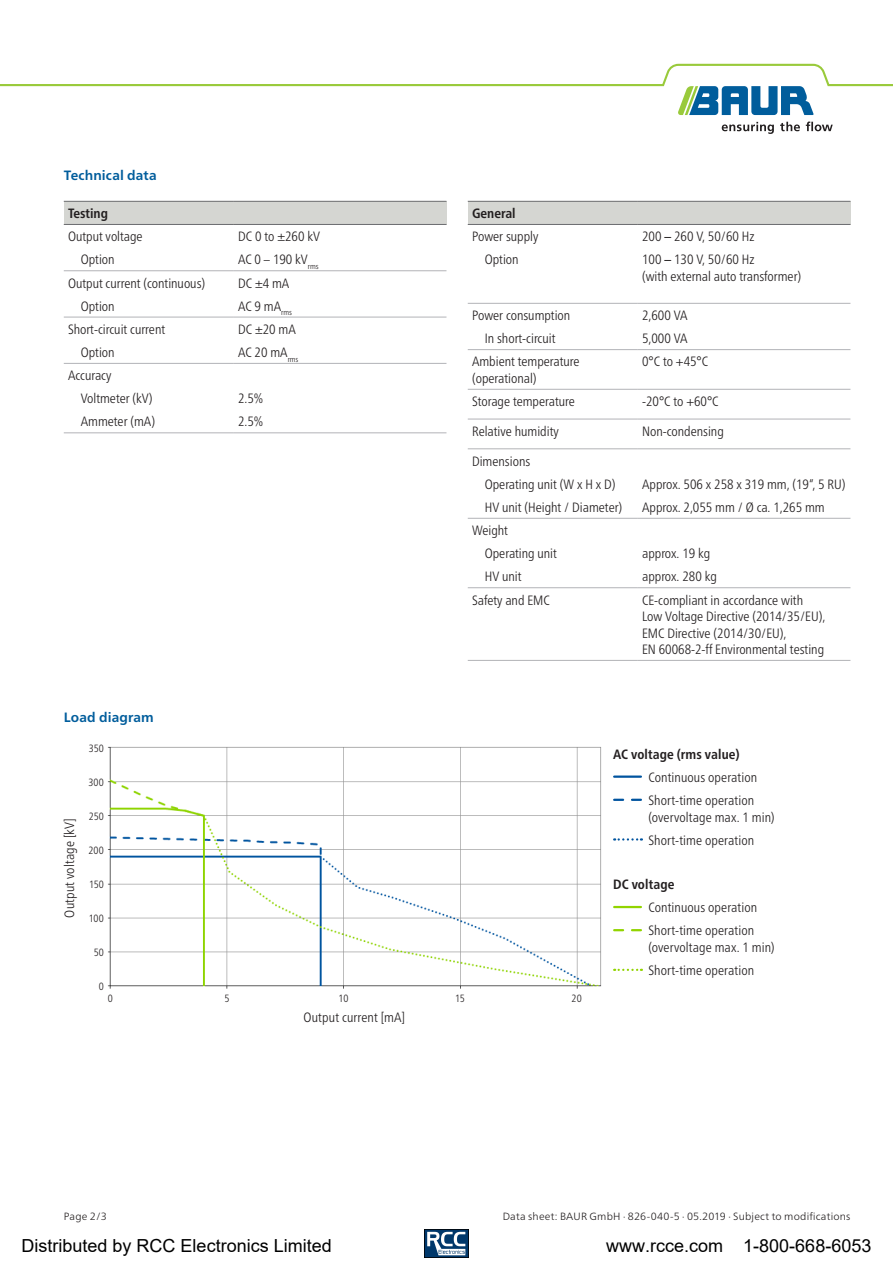
<style>
.page{position:relative;width:893px;height:1263px;background:#fff}
.page>*{position:absolute;margin:0;border:0;box-sizing:border-box;transform-origin:0 0}
.t1{font:18px "Arial";color:#000}
.t2{font:300 condensed 13.5px/16.5px "Frutiger Neue LTW1 G";color:#231f20}
.t3{font:700 condensed 13.5px "Frutiger Neue LTW1 G";letter-spacing:.005em;color:#231f20}
.t4{font:700 13.5px "Frutiger Neue LTW1 G";letter-spacing:.01em;color:#005d9c}
.t5{font:300 10.5px "Frutiger Neue LTW1 G";letter-spacing:.015em;color:#231f20}
.t6{font:300 condensed 10.5px "Frutiger Neue LTW1 G";letter-spacing:.01em;color:#231f20}
.s1{font-weight:400}
</style>
<div class="page">
<svg style="left:722px;top:122px;width:52px;height:12px"></svg>
<svg style="left:780px;top:122px;width:20px;height:9px"></svg>
<svg style="left:806px;top:122px;width:27px;height:9px"></svg>
<svg style="left:0;top:64px;width:893px;height:51px"></svg>
<div style="left:64px;top:201px;width:382px;height:23px;background:#d5d6d2"></div>
<hr style="left:64px;top:201px;width:170px;height:1px;background:#6c6d70">
<hr style="left:234px;top:201px;width:212px;height:1px;background:#6c6d70">
<hr style="left:64px;top:432px;width:170px;height:1px;background:#b2b3b7">
<hr style="left:234px;top:432px;width:212px;height:1px;background:#b2b3b7">
<hr style="left:64px;top:224px;width:170px;height:1px;background:#6c6d70">
<hr style="left:234px;top:224px;width:212px;height:1px;background:#6c6d70">
<hr style="left:64px;top:270px;width:170px;height:1px;background:#b2b3b7">
<hr style="left:234px;top:270px;width:212px;height:1px;background:#b2b3b7">
<hr style="left:64px;top:317px;width:170px;height:1px;background:#b2b3b7">
<hr style="left:234px;top:317px;width:212px;height:1px;background:#b2b3b7">
<hr style="left:64px;top:363px;width:170px;height:1px;background:#b2b3b7">
<hr style="left:234px;top:363px;width:212px;height:1px;background:#b2b3b7">
<div style="left:468px;top:201px;width:382px;height:23px;background:#d5d6d2"></div>
<hr style="left:468px;top:224px;width:170px;height:1px;background:#6c6d70">
<hr style="left:638px;top:224px;width:212px;height:1px;background:#6c6d70">
<hr style="left:638px;top:303px;width:212px;height:1px;background:#b2b3b7">
<hr style="left:468px;top:587px;width:170px;height:1px;background:#b2b3b7">
<hr style="left:638px;top:587px;width:212px;height:1px;background:#b2b3b7">
<hr style="left:468px;top:660px;width:170px;height:1px;background:#b2b3b7">
<hr style="left:638px;top:660px;width:212px;height:1px;background:#b2b3b7">
<hr style="left:468px;top:201px;width:170px;height:1px;background:#6c6d70">
<hr style="left:638px;top:201px;width:212px;height:1px;background:#6c6d70">
<hr style="left:468px;top:303px;width:170px;height:1px;background:#b2b3b7">
<hr style="left:468px;top:349px;width:170px;height:1px;background:#b2b3b7">
<hr style="left:638px;top:349px;width:212px;height:1px;background:#b2b3b7">
<hr style="left:468px;top:389px;width:170px;height:1px;background:#b2b3b7">
<hr style="left:638px;top:389px;width:212px;height:1px;background:#b2b3b7">
<hr style="left:468px;top:419px;width:170px;height:1px;background:#b2b3b7">
<hr style="left:638px;top:419px;width:212px;height:1px;background:#b2b3b7">
<hr style="left:468px;top:448px;width:170px;height:1px;background:#b2b3b7">
<hr style="left:638px;top:448px;width:212px;height:1px;background:#b2b3b7">
<hr style="left:468px;top:518px;width:170px;height:1px;background:#b2b3b7">
<hr style="left:638px;top:518px;width:212px;height:1px;background:#b2b3b7">
<img style="left:107px;top:746px;width:495px;height:243px">
<svg style="left:614px;top:838px;width:28px;height:2px"></svg>
<svg style="left:614px;top:969px;width:28px;height:2px"></svg>
<hr style="left:614px;top:775px;width:27px;height:3px;background:#00549f">
<hr style="left:614px;top:906px;width:27px;height:2px;background:#92d400">
<svg style="left:614px;top:799px;width:27px;height:2px"></svg>
<svg style="left:614px;top:929px;width:27px;height:2px"></svg>
<img style="left:424px;top:1229px;width:45px;height:28px">
<p class="t4" style="left:64px;top:166px;width:94px">Technical data</p>
<p class="t3" style="left:68px;top:203px;width:42px">Testing</p>
<p class="t2" style="left:68px;top:227px;width:76px">Output voltage</p>
<p class="t2" style="left:238px;top:227px;width:83px">DC 0 to ±260 kV</p>
<p class="t2" style="left:81px;top:250px;width:35px">Option</p>
<p class="t2" style="left:238px;top:250px;width:82px">AC 0 – 190 kV<sub>rms</sub></p>
<p class="t2" style="left:68px;top:273px;width:139px">Output current (continuous)</p>
<p class="t2" style="left:238px;top:273px;width:53px">DC ±4 mA</p>
<p class="t2" style="left:81px;top:297px;width:35px">Option</p>
<p class="t2" style="left:238px;top:297px;width:55px">AC 9 mA<sub>rms</sub></p>
<p class="t2" style="left:68px;top:320px;width:99px">Short-circuit current</p>
<p class="t2" style="left:238px;top:320px;width:59px">DC ±20 mA</p>
<p class="t2" style="left:81px;top:343px;width:35px">Option</p>
<p class="t2" style="left:238px;top:343px;width:62px">AC 20 mA<sub>rms</sub></p>
<p class="t2" style="left:81px;top:363px;width:73px;line-height:23.1px;text-indent:-13px">Accuracy<br>Voltmeter (kV)</p>
<p class="t2" style="left:238px;top:389px;width:27px">2.5%</p>
<p class="t2" style="left:81px;top:412px;width:76px">Ammeter (mA)</p>
<p class="t2" style="left:238px;top:412px;width:27px">2.5%</p>
<p class="t4" style="left:64px;top:707px;width:91px">Load diagram</p>
<p class="t6" style="left:89px;top:741px;width:17px">350</p>
<p class="t2" style="left:60px;top:917px;width:101px;rotate:-90deg">Output voltage [kV]</p>
<p class="t6" style="left:88px;top:775px;width:17px">300</p>
<p class="t6" style="left:89px;top:809px;width:17px">250</p>
<p class="t6" style="left:88px;top:842px;width:17px">200</p>
<p class="t6" style="left:89px;top:877px;width:16px">150</p>
<p class="t6" style="left:89px;top:911px;width:17px">100</p>
<p class="t6" style="left:94px;top:944px;width:12px">50</p>
<p class="t6" style="left:99px;top:978px;width:7px">0</p>
<p class="t3" style="left:472px;top:203px;width:45px">General</p>
<p class="t2" style="left:472px;top:227px;width:68px">Power supply</p>
<p class="t2" style="left:642px;top:227px;width:114px">200 <span class="s1">–</span> 260 V, 50/60 Hz</p>
<p class="t2" style="left:485px;top:250px;width:35px">Option</p>
<p class="t2" style="left:642px;top:250px;width:161px">100 <span class="s1">–</span> 130 V, 50/60 Hz<br>(with external auto transformer)</p>
<p class="t2" style="left:472px;top:306px;width:100px">Power consumption</p>
<p class="t2" style="left:642px;top:306px;width:47px">2,600 VA</p>
<p class="t2" style="left:485px;top:329px;width:72px">In short-circuit</p>
<p class="t2" style="left:642px;top:329px;width:47px">5,000 VA</p>
<p class="t2" style="left:472px;top:352px;width:109px">Ambient temperature (operational)</p>
<p class="t2" style="left:642px;top:352px;width:68px">0°C to +45°C</p>
<p class="t2" style="left:472px;top:392px;width:104px">Storage temperature</p>
<p class="t2" style="left:642px;top:392px;width:78px">-20°C to +60°C</p>
<p class="t2" style="left:472px;top:422px;width:88px">Relative humidity</p>
<p class="t2" style="left:642px;top:422px;width:83px">Non-condensing</p>
<p class="t2" style="left:485px;top:448px;width:132px;line-height:23.1px;text-indent:-13px">Dimensions<br>Operating unit (W x H x D)</p>
<p class="t2" style="left:642px;top:475px;width:205px">Approx. 506 x 258 x 319 mm, (19“, 5 RU)</p>
<p class="t2" style="left:485px;top:498px;width:139px">HV unit (Height / Diameter)</p>
<p class="t2" style="left:642px;top:498px;width:184px">Approx. 2,055 mm / Ø ca. 1,265 mm</p>
<p class="t2" style="left:485px;top:518px;width:74px;line-height:23.1px;text-indent:-13px">Weight<br>Operating unit</p>
<p class="t2" style="left:642px;top:544px;width:70px">approx. 19 kg</p>
<p class="t2" style="left:485px;top:567px;width:38px">HV unit</p>
<p class="t2" style="left:642px;top:567px;width:76px">approx. 280 kg</p>
<p class="t2" style="left:472px;top:590px;width:79px">Safety and EMC</p>
<p class="t2" style="left:642px;top:590px;width:185px">CE-compliant in accordance with Low Voltage Directive (2014/35/EU), EMC Directive (2014/30/EU),<br>EN 60068-2-ff Environmental testing</p>
<p class="t3" style="left:613px;top:744px;width:128px">AC voltage (rms value)</p>
<p class="t2" style="left:648px;top:764px;width:110px;line-height:23.1px">Continuous operation<br>Short-time operation</p>
<p class="t2" style="left:648px;top:807px;width:128px">(overvoltage max. 1 min)</p>
<p class="t2" style="left:648px;top:831px;width:107px">Short-time operation</p>
<p class="t3" style="left:613px;top:874px;width:63px">DC voltage</p>
<p class="t2" style="left:648px;top:898px;width:110px">Continuous operation</p>
<p class="t2" style="left:648px;top:921px;width:128px">Short-time operation (overvoltage max. 1 min)</p>
<p class="t2" style="left:648px;top:961px;width:107px">Short-time operation</p>
<p class="t6" style="left:108px;top:990px;width:7px">0</p>
<p class="t6" style="left:225px;top:990px;width:7px">5</p>
<p class="t6" style="left:339px;top:990px;width:11px">10</p>
<p class="t6" style="left:455px;top:990px;width:11px">15</p>
<p class="t6" style="left:572px;top:990px;width:12px">20</p>
<p class="t5" style="left:64px;top:1208px;width:45px">Page 2/3</p>
<p class="t2" style="left:303px;top:1008px;width:103px">Output current [mA]</p>
<p class="t5" style="left:503px;top:1208px;width:349px">Data sheet: BAUR GmbH · 826-040-5 · 05.2019 · Subject to modifications</p>
<h1 class="t1" style="left:22px;top:1233px;width:312px">Distributed by RCC Electronics Limited</h1>
<h1 class="t1" style="left:606px;top:1233px;width:267px">www.rcce.com 1-800-668-6053</h1>
</div>
